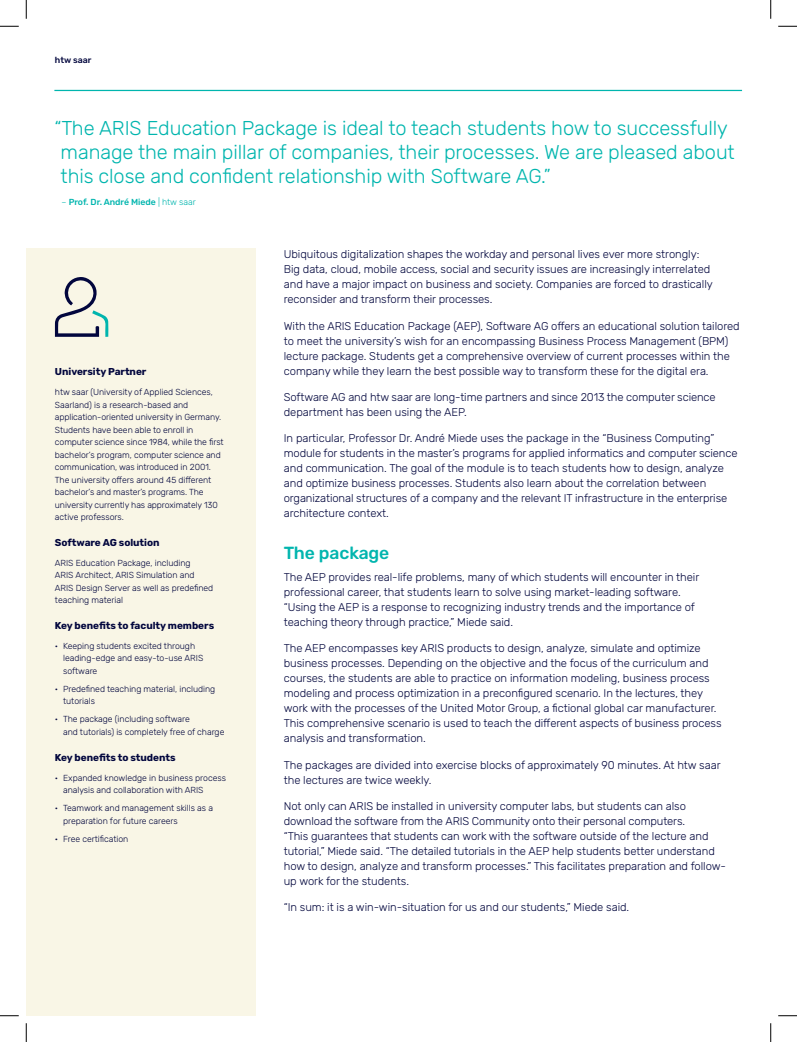
<style>
.page{position:relative;width:797px;height:1042px;background:#fff}
.page>*{position:absolute;margin:0;border:0;box-sizing:border-box;transform-origin:0 0}
.t1{font:300 20px/23.8px "Rubik";letter-spacing:-.005em;color:#00b5ae}
.t2{font:500 17.5px "Rubik";letter-spacing:-.005em;color:#00b5ae}
.t3{font:300 11.25px/15px "Rubik";letter-spacing:-.005em;color:#02063d}
.t4{font:700 10px "Rubik";letter-spacing:-.005em;color:#02063d}
.t5{font:300 8.75px/12.5px "Rubik";letter-spacing:-.005em;color:#02063d}
.t6{font:500 8.75px "Rubik";letter-spacing:-.005em;color:#00b5ae}
.t7{font:500 8.75px "Rubik";color:#02063d}
.s1{font-weight:300}
</style>
<div class="page">
<hr style="left:54px;top:90px;width:688px;height:1px;background:#00b5ae">
<div style="left:26px;top:248px;width:229px;height:766px;background:#f9f6e6"></div>
<svg style="left:55px;top:277px;width:53px;height:60px"></svg>
<svg style="left:0;top:25px;width:19px;height:2px"></svg>
<svg style="left:778px;top:25px;width:19px;height:2px"></svg>
<svg style="left:0;top:1015px;width:19px;height:1px"></svg>
<svg style="left:778px;top:1015px;width:19px;height:1px"></svg>
<svg style="left:25px;top:0;width:2px;height:19px"></svg>
<svg style="left:25px;top:1023px;width:2px;height:18px"></svg>
<svg style="left:770px;top:0;width:1px;height:19px"></svg>
<svg style="left:770px;top:1023px;width:1px;height:18px"></svg>
<p class="t7" style="left:55px;top:55px;width:38px">htw saar</p>
<h1 class="t1" style="left:61px;top:117px;width:675px;text-indent:-6px">“The ARIS Education Package is ideal to teach students how to successfully manage the main pillar of companies, their processes. We are pleased about this close and confident relationship with Software AG.”</h1>
<p class="t6" style="left:61px;top:197px;width:136px"><span class="s1">–</span> Prof. Dr. André Miede <span class="s1">| htw saar</span></p>
<p class="t4" style="left:55px;top:365px;width:93px">University Partner</p>
<p class="t5" style="left:55px;top:386px;width:170px">htw saar (University of Applied Sciences, Saarland) is a research-based and application-oriented university in Germany.<br>Students have been able to enroll in computer science since 1984, while the first bachelor’s program, computer science and communication, was introduced in 2001.<br>The university offers around 45 different bachelor’s and master’s programs. The university currently has approximately 130 active professors.</p>
<p class="t4" style="left:55px;top:536px;width:106px">Software AG solution</p>
<p class="t5" style="left:55px;top:556px;width:160px">ARIS Education Package, including<br>ARIS Architect, ARIS Simulation and<br>ARIS Design Server as well as predefined teaching material</p>
<p class="t4" style="left:55px;top:619px;width:161px">Key benefits to faculty members</p>
<p class="t5" style="left:63px;top:639px;width:142px;text-indent:-8px">• Keeping students excited through leading-edge and easy-to-use ARIS software</p>
<p class="t5" style="left:63px;top:682px;width:154px;text-indent:-8px">• Predefined teaching material, including tutorials</p>
<p class="t5" style="left:63px;top:713px;width:163px;text-indent:-8px">• The package (including software<br>and tutorials) is completely free of charge</p>
<p class="t4" style="left:55px;top:751px;width:122px">Key benefits to students</p>
<p class="t5" style="left:63px;top:771px;width:164px;text-indent:-8px">• Expanded knowledge in business process analysis and collaboration with ARIS</p>
<p class="t5" style="left:63px;top:801px;width:151px;text-indent:-8px">• Teamwork and management skills as a preparation for future careers</p>
<p class="t5" style="left:55px;top:832px;width:75px">• Free certification</p>
<p class="t3" style="left:284px;top:247px;width:430px">Ubiquitous digitalization shapes the workday and personal lives ever more strongly:<br>Big data, cloud, mobile access, social and security issues are increasingly interrelated and have a major impact on business and society. Companies are forced to drastically reconsider and transform their processes.</p>
<p class="t3" style="left:284px;top:318px;width:457px">With the ARIS Education Package (AEP), Software AG offers an educational solution tailored to meet the university’s wish for an encompassing Business Process Management (BPM) lecture package. Students get a comprehensive overview of current processes within the company while they learn the best possible way to transform these for the digital era.</p>
<p class="t3" style="left:284px;top:390px;width:433px">Software AG and htw saar are long-time partners and since 2013 the computer science department has been using the AEP.</p>
<p class="t3" style="left:284px;top:431px;width:455px">In particular, Professor Dr. André Miede uses the package in the “Business Computing” module for students in the master’s programs for applied informatics and computer science and communication. The goal of the module is to teach students how to design, analyze and optimize business processes. Students also learn about the correlation between organizational structures of a company and the relevant IT infrastructure in the enterprise architecture context.</p>
<h2 class="t2" style="left:284px;top:542px;width:107px">The package</h2>
<p class="t3" style="left:284px;top:569px;width:417px">The AEP provides real-life problems, many of which students will encounter in their professional career, that students learn to solve using market-leading software. “Using the AEP is a response to recognizing industry trends and the importance of teaching theory through practice,” Miede said.</p>
<p class="t3" style="left:284px;top:641px;width:439px">The AEP encompasses key ARIS products to design, analyze, simulate and optimize business processes. Depending on the objective and the focus of the curriculum and courses, the students are able to practice on information modeling, business process modeling and process optimization in a preconfigured scenario. In the lectures, they work with the processes of the United Motor Group, a fictional global car manufacturer.<br>This comprehensive scenario is used to teach the different aspects of business process analysis and transformation.</p>
<p class="t3" style="left:284px;top:757px;width:438px">The packages are divided into exercise blocks of approximately 90 minutes. At htw saar the lectures are twice weekly.</p>
<p class="t3" style="left:284px;top:798px;width:443px">Not only can ARIS be installed in university computer labs, but students can also download the software from the ARIS Community onto their personal computers.<br>“This guarantees that students can work with the software outside of the lecture and tutorial,” Miede said. “The detailed tutorials in the AEP help students better understand how to design, analyze and transform processes.” This facilitates preparation and follow&shy;up work for the students.</p>
<p class="t3" style="left:284px;top:899px;width:347px">“In sum: it is a win-win-situation for us and our students,” Miede said.</p>
</div>
